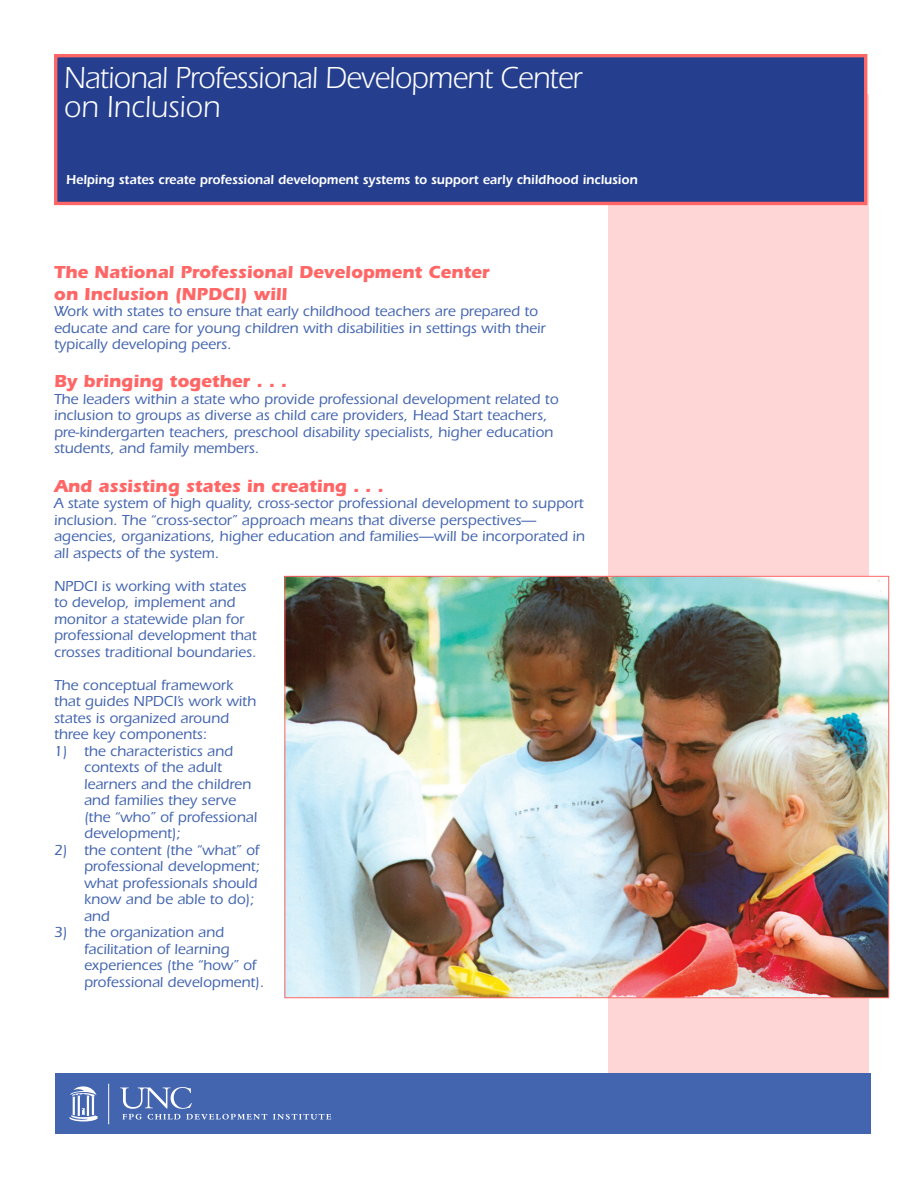
<style>
.page{position:relative;width:918px;height:1188px;background:#fff}
.page>*{position:absolute;margin:0;border:0;box-sizing:border-box;transform-origin:0 0}
.t1{font:31.5px/29.2px "Itc Eras";letter-spacing:-.02em;color:#fff;scale:.95 1}
.Sub1{font:700 18px/21.6px "Itc Eras";color:#f66}
.body{font:500 15px/16.5px "Itc Eras";color:#4365b0}
.t2{font:600 13.5px "Itc Eras";color:#fff;scale:.95 1}
</style>
<div class="page">
<div style="left:608px;top:94px;width:261px;height:1020px;background:#ffd6d6"></div>
<div style="left:56px;top:1073px;width:816px;height:61px;background:#4365b0"></div>
<svg style="left:273px;top:1114px;width:58px;height:6px"></svg>
<hr style="left:108px;top:1084px;width:1px;height:40px;background:#fff">
<svg style="left:70px;top:1086px;width:28px;height:35px"></svg>
<svg style="left:120px;top:1087px;width:147px;height:33px"></svg>
<div style="left:54px;top:54px;width:813px;height:151px;background:#253f8e;border:3px solid #f66"></div>
<img style="left:287px;top:578px;width:600px;height:418px">
<p class="t1" style="left:64px;top:63px;width:547px">National Professional Development Center on Inclusion</p>
<p class="t2" style="left:66px;top:171px;width:603px">Helping states create professional development systems to support early childhood inclusion</p>
<p class="Sub1" style="left:54px;top:261px;width:437px">The National Professional Development Center on Inclusion (NPDCI) will</p>
<p class="body" style="left:54px;top:303px;width:493px">Work with states to ensure that early childhood teachers are prepared to educate and care for young children with disabilities in settings with their typically developing peers.</p>
<p class="Sub1" style="left:54px;top:371px;width:235px">By bringing together . . .</p>
<p class="body" style="left:54px;top:391px;width:506px">The leaders within a state who provide professional development related to inclusion to groups as diverse as child care providers, Head Start teachers, pre-kindergarten teachers, preschool disability specialists, higher education students, and family members.</p>
<p class="Sub1" style="left:54px;top:475px;width:331px">And assisting states in creating . . .</p>
<p class="body" style="left:54px;top:495px;width:533px">A state system of high quality, cross-sector professional development to support inclusion. The “cross-sector” approach means that diverse perspectives— agencies, organizations, higher education and families—will be incorporated in all aspects of the system.</p>
<p class="body" style="left:54px;top:578px;width:204px">NPDCI is working with states to develop, implement and monitor a statewide plan for professional development that crosses traditional boundaries.</p>
<p class="body" style="left:54px;top:677px;width:204px">The conceptual framework that guides NPDCI’s work with states is organized around three key components:</p>
<p class="body" style="left:84px;top:743px;width:175px;text-indent:-30px">1) the characteristics and contexts of the adult learners and the children and families they serve (the “who” of professional development);</p>
<p class="body" style="left:84px;top:842px;width:178px;text-indent:-30px">2) the content (the “what” of professional development; what professionals should know and be able to do); and</p>
<p class="body" style="left:84px;top:924px;width:182px;text-indent:-30px">3) the organization and facilitation of learning experiences (the “how” of professional development).</p>
</div>
